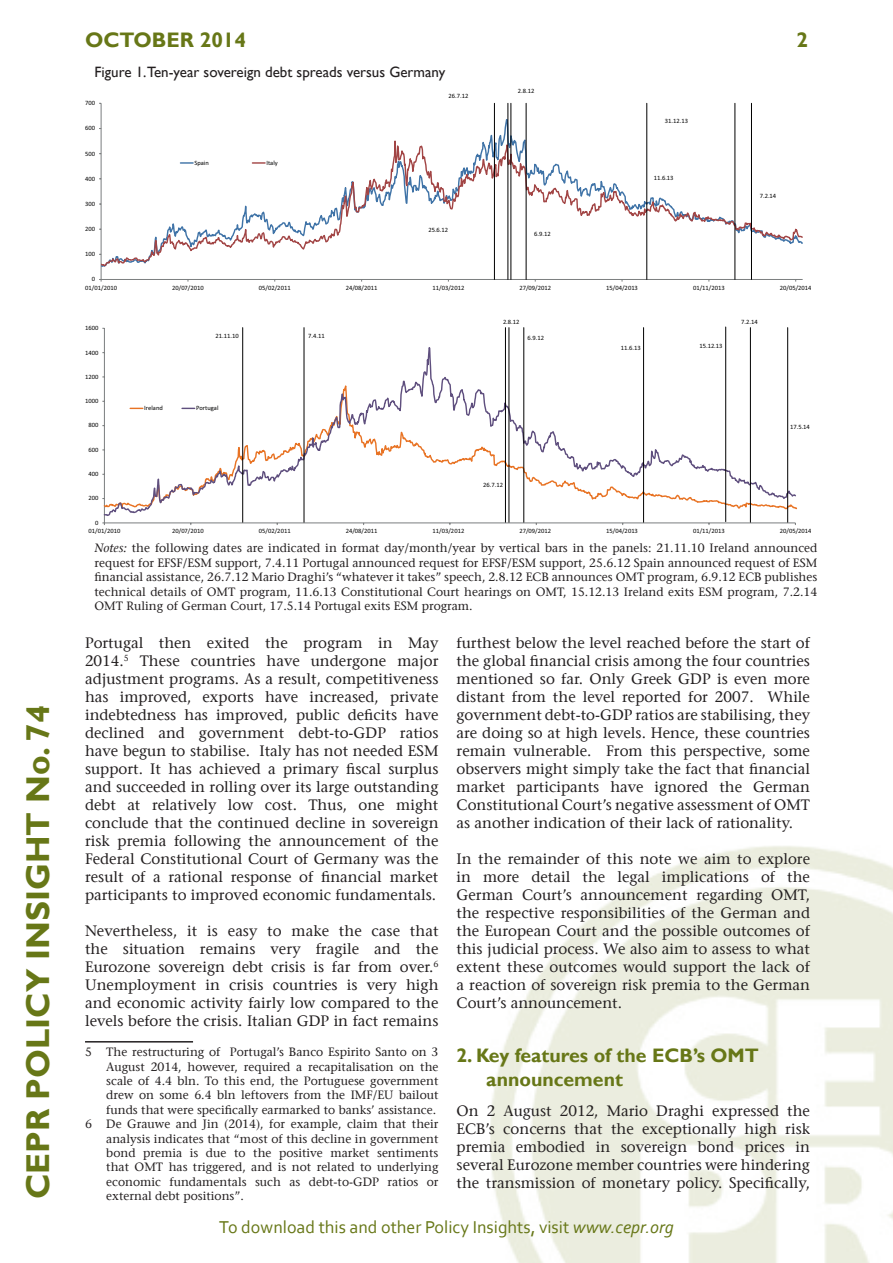
<style>
.page{position:relative;width:893px;height:1263px;background:#fff}
.page>*{position:absolute;margin:0;border:0;box-sizing:border-box;transform-origin:0 0}
.t1{font:700 33px "Gill Sans";color:#677717}
.t2{font:700 21px "Gill Sans";color:#677717}
.t3{font:700 19.5px/23.4px "Gill Sans";color:#677717}
.t4{font:18px "Corbel";color:#677717}
.t5{font:15px/18px "Stone Serif";color:#231f20;text-align:justify}
.t6{font:15px "Gill Sans";color:#231f20}
.t7{font:12px/14.4px "Stone Serif";color:#231f20;text-align:justify}
.t8{font:6.6px "Calibri";color:#000001}
.s1{font-style:italic}
</style>
<div class="page">
<img style="left:490px;top:846px;width:403px;height:417px">
<hr style="left:85px;top:1041px;width:108px;height:1px;background:#231f20">
<hr style="left:101px;top:103px;width:1px;height:176px;background:#7b7e7f">
<hr style="left:101px;top:279px;width:702px;height:1px;background:#7b7e7f">
<svg style="left:101px;top:104px;width:702px;height:163px"></svg>
<hr style="left:494px;top:103px;width:1px;height:176px;background:#000001">
<hr style="left:735px;top:103px;width:1px;height:176px;background:#000001">
<hr style="left:508px;top:103px;width:1px;height:176px;background:#000001">
<hr style="left:511px;top:103px;width:1px;height:176px;background:#000001">
<hr style="left:526px;top:103px;width:1px;height:176px;background:#000001">
<hr style="left:646px;top:103px;width:1px;height:176px;background:#000001">
<hr style="left:751px;top:103px;width:1px;height:176px;background:#000001">
<svg style="left:180px;top:162px;width:13px;height:2px"></svg>
<svg style="left:252px;top:162px;width:13px;height:2px"></svg>
<hr style="left:104px;top:328px;width:1px;height:195px;background:#7b7e7f">
<hr style="left:104px;top:523px;width:691px;height:1px;background:#7b7e7f">
<svg style="left:103px;top:339px;width:694px;height:178px"></svg>
<hr style="left:242px;top:328px;width:1px;height:194px;background:#000001">
<hr style="left:304px;top:328px;width:1px;height:194px;background:#000001">
<hr style="left:725px;top:327px;width:1px;height:195px;background:#000001">
<hr style="left:787px;top:328px;width:1px;height:194px;background:#000001">
<hr style="left:643px;top:328px;width:1px;height:194px;background:#000001">
<hr style="left:509px;top:328px;width:1px;height:194px;background:#000001">
<hr style="left:524px;top:328px;width:1px;height:194px;background:#000001">
<hr style="left:505px;top:328px;width:1px;height:194px;background:#000001">
<hr style="left:750px;top:328px;width:1px;height:194px;background:#000001">
<svg style="left:130px;top:408px;width:13px;height:1px"></svg>
<svg style="left:182px;top:408px;width:13px;height:1px"></svg>
<h1 class="t1" style="left:18px;top:1199px;width:496px;rotate:-90deg">CEPR POLICY INSIGHT No. 74</h1>
<h2 class="t2" style="left:85px;top:28px;width:163px">OCTOBER 2014</h2>
<h2 class="t2" style="left:796px;top:28px;width:13px">2</h2>
<p class="t6" style="left:94px;top:63px;width:352px">Figure 1.Ten-year sovereign debt spreads versus Germany</p>
<p class="t8" style="left:85px;top:99px;width:12px">700</p>
<p class="t8" style="left:85px;top:124px;width:12px">600</p>
<p class="t8" style="left:85px;top:149px;width:12px">500</p>
<p class="t8" style="left:85px;top:174px;width:12px">400</p>
<p class="t8" style="left:85px;top:200px;width:12px">300</p>
<p class="t8" style="left:85px;top:225px;width:12px">200</p>
<p class="t8" style="left:85px;top:250px;width:12px">100</p>
<p class="t8" style="left:92px;top:275px;width:5px">0</p>
<p class="t8" style="left:194px;top:158px;width:16px">Spain</p>
<p class="t8" style="left:266px;top:158px;width:13px">Italy</p>
<p class="t8" style="left:449px;top:91px;width:21px">26.7.12</p>
<p class="t8" style="left:428px;top:225px;width:21px">25.6.12</p>
<p class="t8" style="left:518px;top:87px;width:18px">2.8.12</p>
<p class="t8" style="left:534px;top:229px;width:18px">6.9.12</p>
<p class="t8" style="left:665px;top:116px;width:25px">31.12.13</p>
<p class="t8" style="left:654px;top:173px;width:21px">11.6.13</p>
<p class="t8" style="left:760px;top:192px;width:18px">7.2.14</p>
<p class="t8" style="left:85px;top:284px;width:33px">01/01/2010</p>
<p class="t8" style="left:172px;top:284px;width:33px">20/07/2010</p>
<p class="t8" style="left:259px;top:284px;width:33px">05/02/2011</p>
<p class="t8" style="left:346px;top:284px;width:33px">24/08/2011</p>
<p class="t8" style="left:433px;top:284px;width:33px">11/03/2012</p>
<p class="t8" style="left:519px;top:284px;width:33px">27/09/2012</p>
<p class="t8" style="left:606px;top:284px;width:33px">15/04/2013</p>
<p class="t8" style="left:693px;top:284px;width:33px">01/11/2013</p>
<p class="t8" style="left:780px;top:284px;width:33px">20/05/2014</p>
<p class="t8" style="left:85px;top:324px;width:15px">1600</p>
<p class="t8" style="left:85px;top:348px;width:15px">1400</p>
<p class="t8" style="left:85px;top:372px;width:15px">1200</p>
<p class="t8" style="left:85px;top:397px;width:15px">1000</p>
<p class="t8" style="left:88px;top:421px;width:12px">800</p>
<p class="t8" style="left:88px;top:445px;width:12px">600</p>
<p class="t8" style="left:88px;top:470px;width:12px">400</p>
<p class="t8" style="left:88px;top:494px;width:12px">200</p>
<p class="t8" style="left:95px;top:518px;width:5px">0</p>
<p class="t8" style="left:216px;top:332px;width:25px">21.11.10</p>
<p class="t8" style="left:308px;top:332px;width:18px">7.4.11</p>
<p class="t8" style="left:144px;top:404px;width:20px">Ireland</p>
<p class="t8" style="left:196px;top:404px;width:24px">Portugal</p>
<p class="t8" style="left:503px;top:318px;width:18px">2.8.12</p>
<p class="t8" style="left:527px;top:334px;width:18px">6.9.12</p>
<p class="t8" style="left:483px;top:481px;width:21px">26.7.12</p>
<p class="t8" style="left:621px;top:343px;width:21px">11.6.13</p>
<p class="t8" style="left:699px;top:341px;width:25px">15.12.13</p>
<p class="t8" style="left:741px;top:318px;width:18px">7.2.14</p>
<p class="t8" style="left:790px;top:423px;width:21px">17.5.14</p>
<p class="t8" style="left:89px;top:527px;width:33px">01/01/2010</p>
<p class="t8" style="left:172px;top:527px;width:33px">20/07/2010</p>
<p class="t8" style="left:259px;top:527px;width:33px">05/02/2011</p>
<p class="t8" style="left:346px;top:527px;width:33px">24/08/2011</p>
<p class="t8" style="left:433px;top:527px;width:33px">11/03/2012</p>
<p class="t8" style="left:519px;top:527px;width:33px">27/09/2012</p>
<p class="t8" style="left:606px;top:527px;width:33px">15/04/2013</p>
<p class="t8" style="left:693px;top:527px;width:33px">01/11/2013</p>
<p class="t8" style="left:780px;top:527px;width:33px">20/05/2014</p>
<p class="t7" style="left:94px;top:541px;width:724px"><span class="s1">Notes:</span> the following dates are indicated in format day/month/year by vertical bars in the panels: 21.11.10 Ireland announced request for EFSF/ESM support, 7.4.11 Portugal announced request for EFSF/ESM support, 25.6.12 Spain announced request of ESM financial assistance, 26.7.12 Mario Draghi’s “whatever it takes” speech, 2.8.12 ECB announces OMT program, 6.9.12 ECB publishes technical details of OMT program, 11.6.13 Constitutional Court hearings on OMT, 15.12.13 Ireland exits ESM program, 7.2.14<br>OMT Ruling of German Court, 17.5.14 Portugal exits ESM program.</p>
<p class="t5" style="left:85px;top:634px;width:355px">Portugal then exited the program in May 2014.<sup>5</sup> These countries have undergone major adjustment programs. As a result, competitiveness has improved, exports have increased, private indebtedness has improved, public deficits have declined and government debt-to-GDP ratios have begun to stabilise. Italy has not needed ESM support. It has achieved a primary fiscal surplus and succeeded in rolling over its large outstanding debt at relatively low cost. Thus, one might conclude that the continued decline in sovereign risk premia following the announcement of the Federal Constitutional Court of Germany was the result of a rational response of financial market participants to improved economic fundamentals.</p>
<p class="t5" style="left:85px;top:922px;width:355px">Nevertheless, it is easy to make the case that the situation remains very fragile and the Eurozone sovereign debt crisis is far from over.<sup>6<br></sup>Unemployment in crisis countries is very high and economic activity fairly low compared to the levels before the crisis. Italian GDP in fact remains</p>
<p class="t7" style="left:85px;top:1045px;width:355px">5 The restructuring of Portugal’s Banco Espirito Santo on 3</p>
<p class="t7" style="left:106px;top:1059px;width:334px">August 2014, however, required a recapitalisation on the</p>
<p class="t7" style="left:106px;top:1074px;width:334px">scale of 4.4 bln. To this end, the Portuguese government</p>
<p class="t7" style="left:106px;top:1088px;width:334px">drew on some 6.4 bln leftovers from the IMF/EU bailout</p>
<p class="t7" style="left:106px;top:1102px;width:331px">funds that were specifically earmarked to banks’ assistance.</p>
<p class="t7" style="left:85px;top:1117px;width:355px">6 De Grauwe and Jin (2014), for example, claim that their</p>
<p class="t7" style="left:106px;top:1131px;width:334px">analysis indicates that “most of this decline in government</p>
<p class="t7" style="left:106px;top:1146px;width:334px">bond premia is due to the positive market sentiments</p>
<p class="t7" style="left:106px;top:1160px;width:334px">that OMT has triggered, and is not related to underlying</p>
<p class="t7" style="left:106px;top:1174px;width:334px">economic fundamentals such as debt-to-GDP ratios or</p>
<p class="t7" style="left:106px;top:1189px;width:139px">external debt positions”.</p>
<p class="t5" style="left:457px;top:634px;width:355px">furthest below the level reached before the start of the global financial crisis among the four countries mentioned so far. Only Greek GDP is even more distant from the level reported for 2007. While government debt-to-GDP ratios are stabilising, they are doing so at high levels. Hence, these countries remain vulnerable. From this perspective, some observers might simply take the fact that financial market participants have ignored the German Constitutional Court’s negative assessment of OMT as another indication of their lack of rationality.</p>
<p class="t5" style="left:457px;top:850px;width:355px">In the remainder of this note we aim to explore in more detail the legal implications of the German Court’s announcement regarding OMT, the respective responsibilities of the German and the European Court and the possible outcomes of this judicial process. We also aim to assess to what extent these outcomes would support the lack of a reaction of sovereign risk premia to the German Court’s announcement.</p>
<h3 class="t3" style="left:486px;top:1044px;width:274px;text-indent:-30px">2. Key features of the ECB’s OMT announcement</h3>
<p class="t5" style="left:457px;top:1102px;width:355px">On 2 August 2012, Mario Draghi expressed the ECB’s concerns that the exceptionally high risk premia embodied in sovereign bond prices in several Eurozone member countries were hindering the transmission of monetary policy. Specifically,</p>
<p class="t4" style="left:219px;top:1216px;width:456px">To download this and other Policy Insights, visit <span class="s1">www.cepr.org</span></p>
</div>
